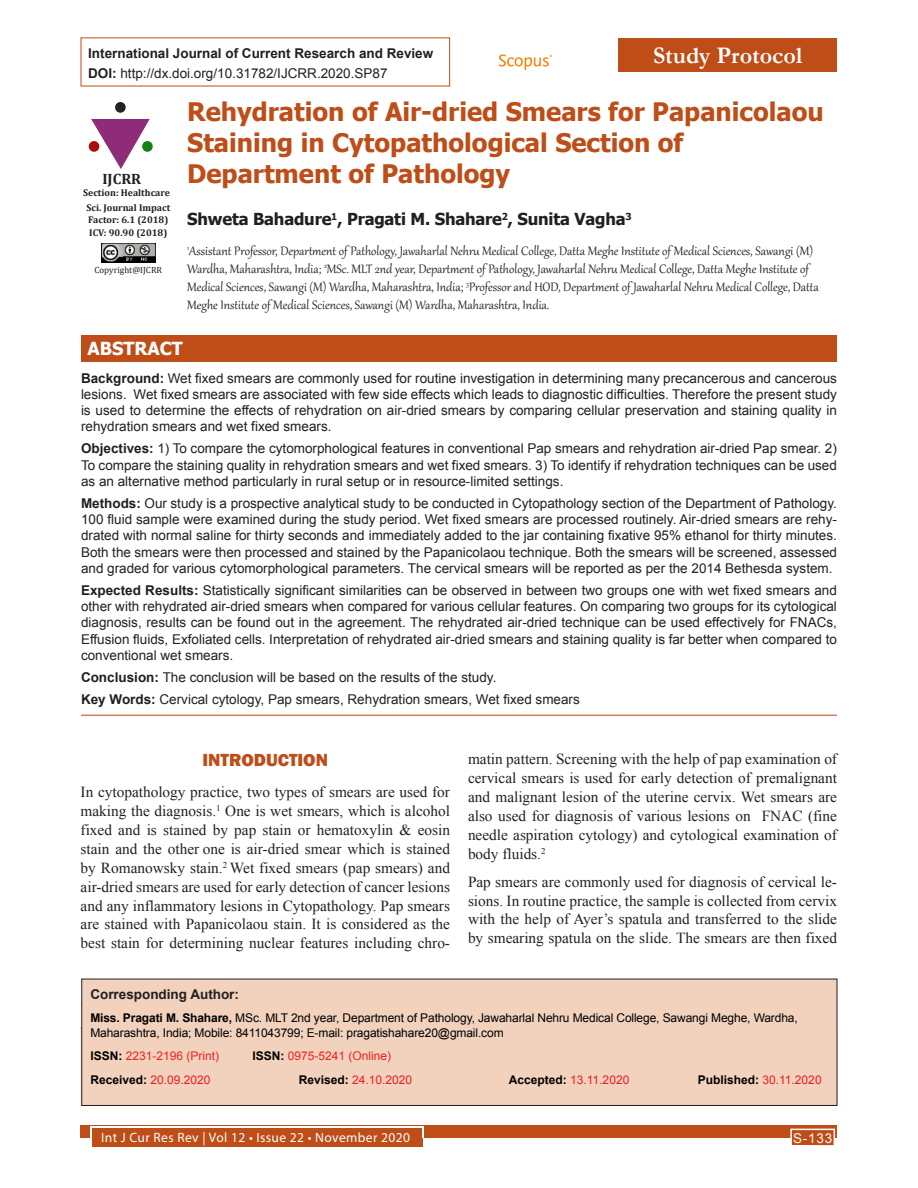
<style>
.page{position:relative;width:918px;height:1188px;background:#fff}
.page>*{position:absolute;margin:0;border:0;box-sizing:border-box;transform-origin:0 0}
.Article_title{font:700 25.5px/30.6px "Tahoma";color:#be4d18}
.Articles{font:700 24px "Garamond";color:#fff}
.Head_1{font:800 18px "Franklin Gothic";color:#be4d18}
.t1{font:700 18px "Tahoma";color:#fff}
.Author_name{font:700 16.5px "Tahoma";letter-spacing:-.01em;color:#231f20}
.Text_copy{font:15.3px/18.9px "Times New Roman";color:#231f20;text-align:justify}
.Author_affiliation{font:15px/18px "Gabriola";color:#231f20}
.t2{font:700 15px "Cambria";color:#231f20}
.Abstract_text{font:13.5px/16.2px "Arial";color:#231f20;text-align:justify}
.Keywords{font:13.5px "Arial";color:#231f20}
.Corresponding_head{font:700 13.5px "Arial";color:#231f20}
.t3{font:13.5px "Myriad Pro";letter-spacing:.03em;color:#fff}
.t4{font:13.5px "Arial";color:#fff}
.Corresponding_text{font:12px/14.4px "Arial";letter-spacing:-.01em;color:#000}
.Corresponding_text-2{font:12px "Arial";color:#ee1d23}
.Corresponding_text-3{font:12px "Arial";color:#ee2123}
.Corresponding_text-4{font:700 12px "Arial";color:#000}
.t5{font:700 9.75px/11.7px "Cambria";color:#231f20}
.Text{font:9px "Cambria";color:#231f20}
.s1{font-weight:700}
.s2{font-weight:700;color:#000}
.s3{font-weight:400;color:#ee1d23}
</style>
<div class="page">
<div style="left:81px;top:1125px;width:756px;height:13px;background:#be4d18"></div>
<div style="left:92px;top:1128px;width:330px;height:19px;background:#be4d18"></div>
<hr style="left:90px;top:1127px;width:333px;height:1px;background:#fff">
<svg style="left:90px;top:1128px;width:2px;height:10px"></svg>
<svg style="left:422px;top:1127px;width:2px;height:11px"></svg>
<div style="left:790px;top:1129px;width:45px;height:17px;background:#be4d18;border:2px solid #fff"></div>
<div style="left:81px;top:979px;width:756px;height:127px;background:#f2d2bd;border:1px solid #231f20"></div>
<hr style="left:81px;top:715px;width:756px;height:1px;background:#cd542a">
<div style="left:81px;top:335px;width:756px;height:27px;background:#be4d18"></div>
<img style="left:500px;top:54px;width:53px;height:16px">
<svg style="left:91px;top:119px;width:59px;height:50px"></svg>
<div style="left:142px;top:141px;width:11px;height:11px;background:#128117;border-radius:50%"></div>
<div style="left:115px;top:102px;width:11px;height:11px;background:#232323;border-radius:50%"></div>
<div style="left:89px;top:141px;width:10px;height:11px;background:#ac0b0b;border-radius:50%"></div>
<img style="left:101px;top:243px;width:54px;height:20px">
<img style="left:123px;top:257px;width:31px;height:5px">
<div style="left:618px;top:38px;width:219px;height:34px;background:#be4d18"></div>
<p class="Corresponding_head" style="left:88px;top:44px;width:347px">International Journal of Current Research and Review</p>
<p class="Abstract_text" style="left:88px;top:66px;width:301px"><span class="s1">DOI:</span> http://dx.doi.org/10.31782/IJCRR.2020.SP87</p>
<p class="Articles" style="left:653px;top:39px;width:151px">Study Protocol</p>
<p class="t2" style="left:102px;top:168px;width:40px">IJCRR</p>
<p class="t5" style="left:83px;top:186px;width:88px">Section: Healthcare</p>
<p class="t5" style="left:86px;top:201px;width:85px">Sci. Journal Impact<br>Factor: 6.1 (2018)</p>
<p class="t5" style="left:89px;top:226px;width:80px">ICV: 90.90 (2018)</p>
<p class="Text" style="left:94px;top:265px;width:69px">Copyright@IJCRR</p>
<p class="Article_title" style="left:187px;top:98px;width:638px">Rehydration of Air-dried Smears for Papanicolaou<br>Staining in Cytopathological Section of<br>Department of Pathology</p>
<p class="Author_name" style="left:187px;top:207px;width:446px">Shweta Bahadure<sup>1</sup>, Pragati M. Shahare<sup>2</sup>, Sunita Vagha<sup>3</sup></p>
<p class="Author_affiliation" style="left:187px;top:241px;width:633px"><sup>1</sup>Assistant Professor, Department of Pathology, Jawaharlal Nehru Medical College, Datta Meghe Institute of Medical Sciences, Sawangi (M)<br>Wardha, Maharashtra, India; <sup>2</sup>MSc. MLT 2nd year, Department of Pathology, Jawaharlal Nehru Medical College, Datta Meghe Institute of Medical Sciences, Sawangi (M) Wardha, Maharashtra, India; <sup>3</sup>Professor and HOD, Department of Jawaharlal Nehru Medical College, Datta Meghe Institute of Medical Sciences, Sawangi (M) Wardha, Maharashtra, India.</p>
<p class="t1" style="left:87px;top:336px;width:97px">ABSTRACT</p>
<p class="Abstract_text" style="left:81px;top:370px;width:757px"><span class="s1">Background:</span> Wet fixed smears are commonly used for routine investigation in determining many precancerous and cancerous lesions. Wet fixed smears are associated with few side effects which leads to diagnostic difficulties. Therefore the present study is used to determine the effects of rehydration on air-dried smears by comparing cellular preservation and staining quality in rehydration smears and wet fixed smears.</p>
<p class="Abstract_text" style="left:81px;top:441px;width:757px"><span class="s1">Objectives:</span> 1) To compare the cytomorphological features in conventional Pap smears and rehydration air-dried Pap smear. 2)<br>To compare the staining quality in rehydration smears and wet fixed smears. 3) To identify if rehydration techniques can be used as an alternative method particularly in rural setup or in resource-limited settings.</p>
<p class="Abstract_text" style="left:81px;top:495px;width:758px"><span class="s1">Methods:</span> Our study is a prospective analytical study to be conducted in Cytopathology section of the Department of Pathology.<br>100 fluid sample were examined during the study period. Wet fixed smears are processed routinely. Air-dried smears are rehy&shy;drated with normal saline for thirty seconds and immediately added to the jar containing fixative 95% ethanol for thirty minutes.<br>Both the smears were then processed and stained by the Papanicolaou technique. Both the smears will be screened, assessed and graded for various cytomorphological parameters. The cervical smears will be reported as per the 2014 Bethesda system.</p>
<p class="Abstract_text" style="left:81px;top:582px;width:758px"><span class="s1">Expected Results:</span> Statistically significant similarities can be observed in between two groups one with wet fixed smears and other with rehydrated air-dried smears when compared for various cellular features. On comparing two groups for its cytological diagnosis, results can be found out in the agreement. The rehydrated air-dried technique can be used effectively for FNACs, Effusion fluids, Exfoliated cells. Interpretation of rehydrated air-dried smears and staining quality is far better when compared to conventional wet smears.</p>
<p class="Abstract_text" style="left:81px;top:669px;width:417px"><span class="s1">Conclusion:</span> The conclusion will be based on the results of the study.</p>
<p class="Keywords" style="left:81px;top:691px;width:500px"><span class="s1">Key Words:</span> Cervical cytology, Pap smears, Rehydration smears, Wet fixed smears</p>
<p class="Head_1" style="left:203px;top:749px;width:127px">INTRODUCTION</p>
<p class="Text_copy" style="left:81px;top:782px;width:371px">In cytopathology practice, two types of smears are used for making the diagnosis.<sup>1</sup> One is wet smears, which is alcohol fixed and is stained by pap stain or hematoxylin &amp; eosin stain and the other one is air-dried smear which is stained by Romanowsky stain.<sup>2</sup> Wet fixed smears (pap smears) and air-dried smears are used for early detection of cancer lesions and any inflammatory lesions in Cytopathology. Pap smears are stained with Papanicolaou stain. It is considered as the best stain for determining nuclear features including chro-</p>
<p class="Text_copy" style="left:468px;top:749px;width:371px">matin pattern. Screening with the help of pap examination of cervical smears is used for early detection of premalignant and malignant lesion of the uterine cervix. Wet smears are also used for diagnosis of various lesions on FNAC (fine needle aspiration cytology) and cytological examination of body fluids.<sup>2</sup></p>
<p class="Text_copy" style="left:468px;top:872px;width:371px">Pap smears are commonly used for diagnosis of cervical le&shy;sions. In routine practice, the sample is collected from cervix with the help of Ayer’s spatula and transferred to the slide by smearing spatula on the slide. The smears are then fixed</p>
<p class="Corresponding_head" style="left:90px;top:985px;width:150px">Corresponding Author:</p>
<p class="Corresponding_text" style="left:90px;top:1011px;width:709px"><span class="s1">Miss. Pragati M. Shahare,</span> MSc. MLT 2nd year, Department of Pathology, Jawaharlal Nehru Medical College, Sawangi Meghe, Wardha,<br>Maharashtra, India; Mobile: 8411043799; E-mail: pragatishahare20@gmail.com</p>
<p class="Corresponding_text-3" style="left:90px;top:1048px;width:130px"><span class="s2">ISSN:</span> 2231-2196 (Print)</p>
<p class="Corresponding_text-3" style="left:252px;top:1048px;width:140px"><span class="s2">ISSN:</span> 0975-5241 (Online)</p>
<p class="Corresponding_text-2" style="left:90px;top:1072px;width:122px"><span class="s2">Received:</span> 20.09.2020</p>
<p class="Corresponding_text-2" style="left:299px;top:1072px;width:115px"><span class="s2">Revised:</span> 24.10.2020</p>
<p class="Corresponding_text-2" style="left:509px;top:1072px;width:122px"><span class="s2">Accepted:</span> 13.11.2020</p>
<p class="Corresponding_text-4" style="left:698px;top:1071px;width:125px">Published: <span class="s3">30.11.2020</span></p>
<p class="t3" style="left:101px;top:1129px;width:311px">Int J Cur Res Rev | Vol 12 • Issue 22 • November 2020</p>
<p class="t4" style="left:793px;top:1129px;width:41px">S-133</p>
</div>
